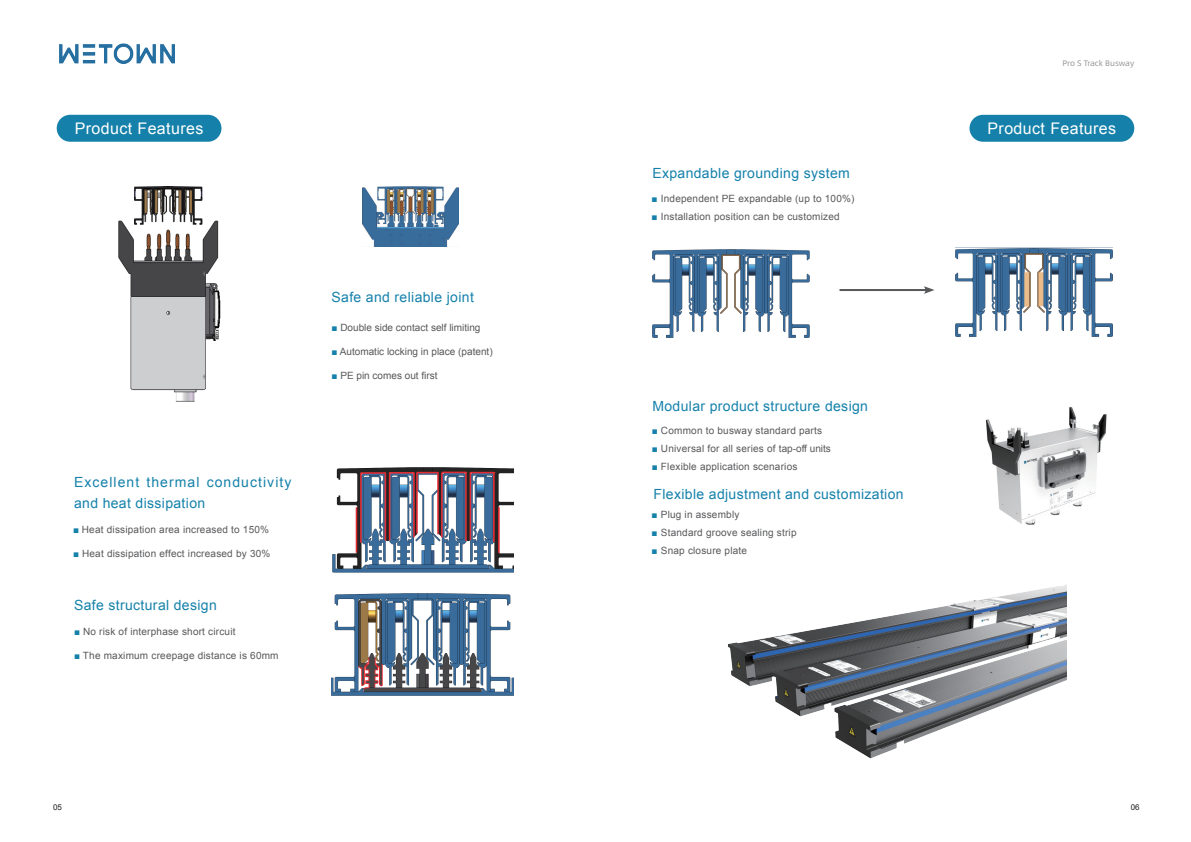
<style>
.page{position:relative;width:1191px;height:842px;background:#fff}
.page>*{position:absolute;margin:0;border:0;box-sizing:border-box;transform-origin:0 0}
.t1{font:16px "Arial";letter-spacing:.025em;color:#fff}
.t2{font:14px "Arial";letter-spacing:.025em;color:#1581aa}
.t3{font:14px/21px "Arial";letter-spacing:.075em;color:#1581aa}
.t4{font:10px "Arial";letter-spacing:.02em;color:#57585a}
.t5{font:10px "Arial";color:#57585a}
.t6{font:8px "Alibaba Pu Hui Ti R";color:#939598}
.t7{font:8px "Arial";color:#231f20}
.s1{color:#1581aa}
</style>
<div class="page">
<img style="left:59px;top:43px;width:115px;height:20px">
<img style="left:118px;top:186px;width:103px;height:216px">
<img style="left:363px;top:187px;width:96px;height:59px">
<img style="left:333px;top:467px;width:180px;height:105px">
<img style="left:331px;top:593px;width:182px;height:102px">
<div style="left:57px;top:115px;width:164px;height:27px;background:#1581aa;border-radius:13px"></div>
<div style="left:969px;top:115px;width:165px;height:27px;background:#1581aa;border-radius:13px"></div>
<img style="left:986px;top:407px;width:121px;height:118px">
<img style="left:728px;top:585px;width:338px;height:174px">
<img style="left:955px;top:247px;width:157px;height:89px">
<img style="left:652px;top:249px;width:157px;height:89px">
<hr style="left:839px;top:289px;width:88px;height:2px;background:#57585a">
<svg style="left:924px;top:286px;width:10px;height:8px"></svg>
<p class="t6" style="left:1062px;top:57px;width:73px">Pro S Track Busway</p>
<h1 class="t1" style="left:75px;top:118px;width:130px">Product Features</h1>
<h1 class="t1" style="left:987px;top:118px;width:130px">Product Features</h1>
<h2 class="t2" style="left:652px;top:164px;width:199px">Expandable grounding system</h2>
<h2 class="t3" style="left:74px;top:472px;width:219px">Excellent thermal conductivity and heat dissipation</h2>
<p class="t4" style="left:73px;top:523px;width:197px"><span class="s1">■</span> Heat dissipation area increased to 150%</p>
<p class="t4" style="left:73px;top:547px;width:199px"><span class="s1">■</span> Heat dissipation effect increased by 30%</p>
<h2 class="t2" style="left:74px;top:596px;width:144px">Safe structural design</h2>
<p class="t4" style="left:74px;top:625px;width:163px"><span class="s1">■</span> No risk of interphase short circuit</p>
<p class="t4" style="left:74px;top:649px;width:206px"><span class="s1">■</span> The maximum creepage distance is 60mm</p>
<h2 class="t2" style="left:331px;top:288px;width:144px">Safe and reliable joint</h2>
<p class="t5" style="left:331px;top:321px;width:150px"><span class="s1">■</span> Double side contact self limiting</p>
<p class="t5" style="left:331px;top:345px;width:163px"><span class="s1">■</span> Automatic locking in place (patent)</p>
<p class="t5" style="left:331px;top:369px;width:108px"><span class="s1">■</span> PE pin comes out first</p>
<p class="t4" style="left:651px;top:192px;width:204px"><span class="s1">■</span> Independent PE expandable (up to 100%)</p>
<p class="t4" style="left:651px;top:210px;width:190px"><span class="s1">■</span> Installation position can be customized</p>
<h2 class="t2" style="left:652px;top:397px;width:217px">Modular product structure design</h2>
<p class="t4" style="left:652px;top:424px;width:172px"><span class="s1">■</span> Common to busway standard parts</p>
<p class="t4" style="left:652px;top:442px;width:181px"><span class="s1">■</span> Universal for all series of tap-off units</p>
<p class="t4" style="left:652px;top:460px;width:147px"><span class="s1">■</span> Flexible application scenarios</p>
<p class="t4" style="left:651px;top:508px;width:89px"><span class="s1">■</span> Plug in assembly</p>
<p class="t4" style="left:651px;top:526px;width:146px"><span class="s1">■</span> Standard groove sealing strip</p>
<p class="t4" style="left:651px;top:544px;width:97px"><span class="s1">■</span> Snap closure plate</p>
<h2 class="t2" style="left:653px;top:485px;width:251px">Flexible adjustment and customization</h2>
<p class="t7" style="left:53px;top:802px;width:10px">05</p>
<p class="t7" style="left:1130px;top:802px;width:10px">06</p>
</div>
